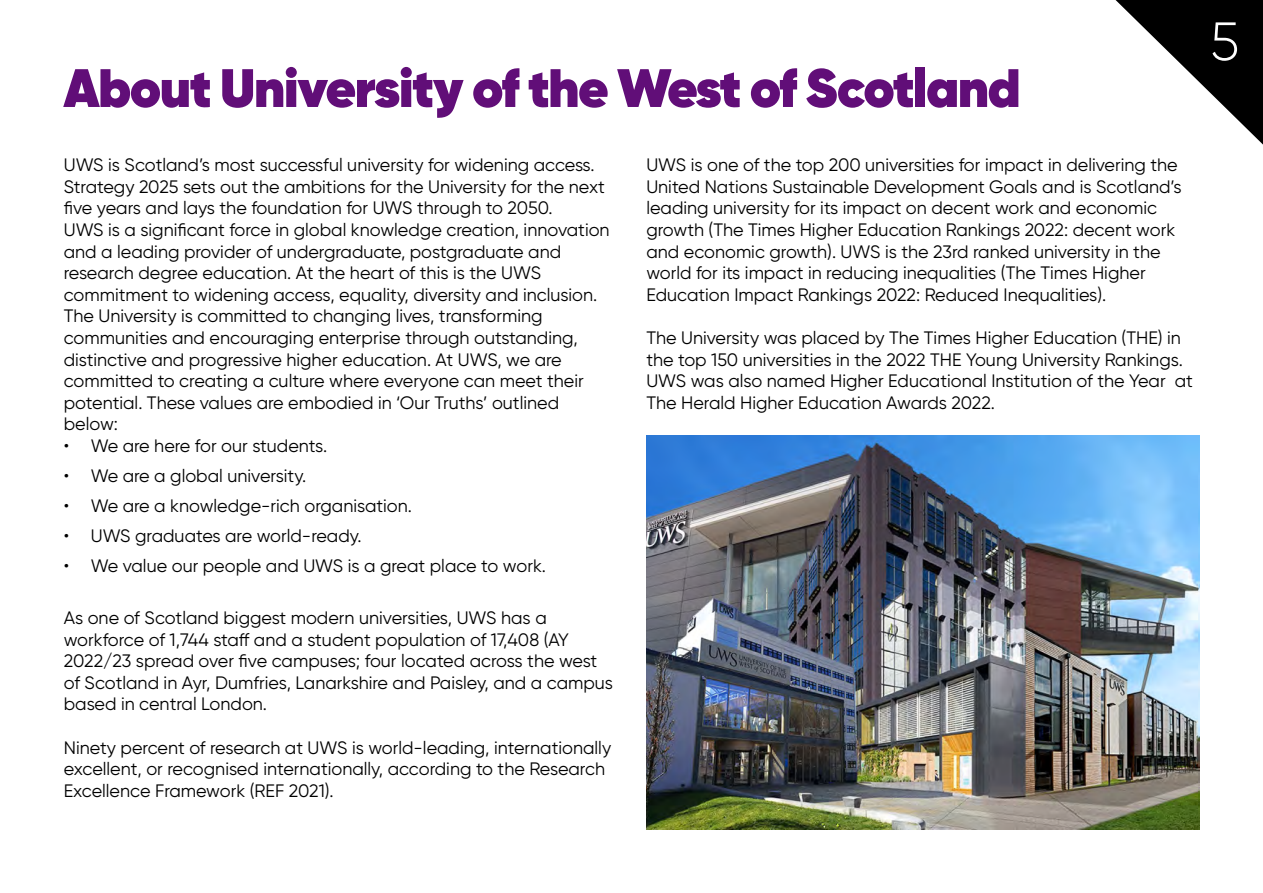
<style>
.page{position:relative;width:1263px;height:893px;background:#fff}
.page>*{position:absolute;margin:0;border:0;box-sizing:border-box;transform-origin:0 0}
.Main_Headers{font:800 54px "Gilroy";letter-spacing:-.02em;color:#610e78}
.t1{font:300 54px "Gilroy";color:#fff}
.body_text_grey{font:18px/21.6px "Gilroy";color:#000}
</style>
<div class="page">
<svg style="left:1115px;top:0;width:148px;height:145px"></svg>
<img style="left:646px;top:436px;width:553px;height:393px">
<h1 class="Main_Headers" style="left:64px;top:54px;width:958px">About University of the West of Scotland</h1>
<p class="body_text_grey" style="left:64px;top:154px;width:543px">UWS is Scotland’s most successful university for widening access.<br>Strategy 2025 sets out the ambitions for the University for the next five years and lays the foundation for UWS through to 2050.</p>
<p class="body_text_grey" style="left:64px;top:219px;width:547px">UWS is a significant force in global knowledge creation, innovation and a leading provider of undergraduate, postgraduate and research degree education. At the heart of this is the UWS commitment to widening access, equality, diversity and inclusion.</p>
<p class="body_text_grey" style="left:64px;top:305px;width:521px">The University is committed to changing lives, transforming communities and encouraging enterprise through outstanding, distinctive and progressive higher education. At UWS, we are committed to creating a culture where everyone can meet their potential. These values are embodied in ‘Our Truths’ outlined below:</p>
<p class="body_text_grey" style="left:64px;top:435px;width:265px">• We are here for our students.</p>
<p class="body_text_grey" style="left:64px;top:465px;width:244px">• We are a global university.</p>
<p class="body_text_grey" style="left:64px;top:495px;width:350px">• We are a knowledge-rich organisation.</p>
<p class="body_text_grey" style="left:64px;top:525px;width:299px">• UWS graduates are world-ready.</p>
<p class="body_text_grey" style="left:64px;top:555px;width:484px">• We value our people and UWS is a great place to work.</p>
<p class="body_text_grey" style="left:64px;top:607px;width:551px">As one of Scotland biggest modern universities, UWS has a workforce of 1,744 staff and a student population of 17,408 (AY 2022/23 spread over five campuses; four located across the west of Scotland in Ayr, Dumfries, Lanarkshire and Paisley, and a campus based in central London.</p>
<p class="body_text_grey" style="left:64px;top:736px;width:549px">Ninety percent of research at UWS is world-leading, internationally excellent, or recognised internationally, according to the Research<br>Excellence Framework (REF 2021).</p>
<p class="body_text_grey" style="left:646px;top:154px;width:537px">UWS is one of the top 200 universities for impact in delivering the United Nations Sustainable Development Goals and is Scotland’s leading university for its impact on decent work and economic growth (The Times Higher Education Rankings 2022: decent work and economic growth). UWS is the 23rd ranked university in the world for its impact in reducing inequalities (The Times Higher Education Impact Rankings 2022: Reduced Inequalities).</p>
<p class="body_text_grey" style="left:646px;top:327px;width:548px">The University was placed by The Times Higher Education (THE) in the top 150 universities in the 2022 THE Young University Rankings.<br>UWS was also named Higher Educational Institution of the Year at The Herald Higher Education Awards 2022.</p>
<h1 class="t1" style="left:1210px;top:8px;width:31px">5</h1>
</div>
